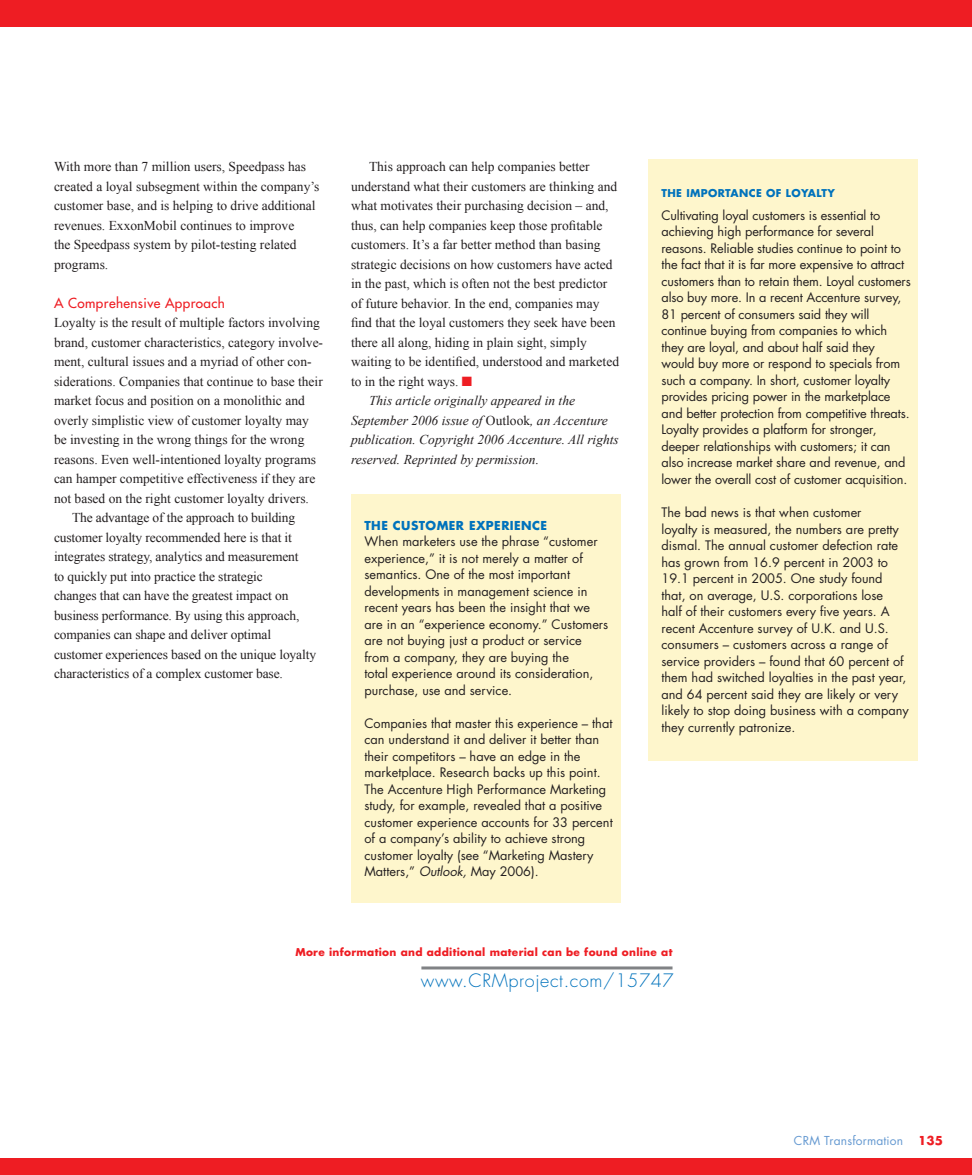
<style>
.page{position:relative;width:972px;height:1175px;background:#fff}
.page>*{position:absolute;margin:0;border:0;box-sizing:border-box;transform-origin:0 0}
.t1{font:300 18px "Futura";letter-spacing:.035em;color:#0072bc}
.t2{font:13.5px/19.5px "Times New Roman";color:#231f20}
.t3{font:italic 13.5px "Times New Roman";color:#231f20}
.t4{font:13.5px "Futura";letter-spacing:.03em;color:#ee1d23}
.t5{font:12.75px/16.5px "Futura";color:#231f20}
.t6{font:700 12px "Futura";letter-spacing:.035em;color:#0072bc}
.t7{font:12px "Futura";letter-spacing:.015em;color:#6599d1}
.t8{font:700 12px "Futura";color:#ee1d23}
.t9{font:700 10.5px "Futura";letter-spacing:.03em;color:#ee1d23}
.t10{font:700 10.5px "Futura";letter-spacing:.035em;color:#0072bc}
.s1{color:#ee1d23}
.s2{font-style:normal}
.s3{font-style:italic}
</style>
<div class="page">
<div style="left:0;top:1158px;width:972px;height:16px;background:#ee1d23"></div>
<div style="left:0;top:0;width:972px;height:27px;background:#ee1d23"></div>
<div style="left:351px;top:494px;width:270px;height:408px;background:#fef6cc"></div>
<div style="left:648px;top:159px;width:270px;height:601px;background:#fef6cc"></div>
<hr style="left:421px;top:966px;width:252px;height:3px;background:#808285">
<p class="t2" style="left:54px;top:157px;width:267px">With more than 7 million users, Speedpass has created a loyal subsegment within the company’s customer base, and is helping to drive additional revenues. ExxonMobil continues to improve<br>the Speedpass system by pilot-testing related programs.</p>
<p class="t4" style="left:54px;top:294px;width:172px">A Comprehensive Approach</p>
<p class="t2" style="left:54px;top:313px;width:267px">Loyalty is the result of multiple factors involving</p>
<p class="t2" style="left:54px;top:332px;width:271px">brand, customer characteristics, category involve-</p>
<p class="t2" style="left:54px;top:352px;width:259px">ment, cultural issues and a myriad of other con-</p>
<p class="t2" style="left:54px;top:371px;width:270px">siderations. Companies that continue to base their</p>
<p class="t2" style="left:54px;top:391px;width:252px">market focus and position on a monolithic and</p>
<p class="t2" style="left:54px;top:410px;width:256px">overly simplistic view of customer loyalty may</p>
<p class="t2" style="left:54px;top:430px;width:252px">be investing in the wrong things for the wrong</p>
<p class="t2" style="left:54px;top:449px;width:264px">reasons. Even well-intentioned loyalty programs</p>
<p class="t2" style="left:54px;top:469px;width:263px">can hamper competitive effectiveness if they are</p>
<p class="t2" style="left:54px;top:488px;width:256px">not based on the right customer loyalty drivers.</p>
<p class="t2" style="left:72px;top:508px;width:225px">The advantage of the approach to building</p>
<p class="t2" style="left:54px;top:527px;width:239px">customer loyalty recommended here is that it</p>
<p class="t2" style="left:54px;top:547px;width:246px">integrates strategy, analytics and measurement</p>
<p class="t2" style="left:54px;top:566px;width:210px">to quickly put into practice the strategic</p>
<p class="t2" style="left:54px;top:586px;width:236px">changes that can have the greatest impact on</p>
<p class="t2" style="left:54px;top:605px;width:247px">business performance. By using this approach,</p>
<p class="t2" style="left:54px;top:625px;width:219px">companies can shape and deliver optimal</p>
<p class="t2" style="left:54px;top:644px;width:264px">customer experiences based on the unique loyalty</p>
<p class="t2" style="left:54px;top:664px;width:231px">characteristics of a complex customer base.</p>
<p class="t2" style="left:369px;top:157px;width:222px">This approach can help companies better</p>
<p class="t2" style="left:351px;top:176px;width:268px">understand what their customers are thinking and</p>
<p class="t2" style="left:351px;top:196px;width:259px">what motivates their purchasing decision – and,</p>
<p class="t2" style="left:351px;top:215px;width:253px">thus, can help companies keep those profitable</p>
<p class="t2" style="left:351px;top:235px;width:251px">customers. It’s a far better method than basing</p>
<p class="t2" style="left:351px;top:254px;width:263px">strategic decisions on how customers have acted</p>
<p class="t2" style="left:351px;top:274px;width:258px">in the past, which is often not the best predictor</p>
<p class="t2" style="left:351px;top:293px;width:250px">of future behavior. In the end, companies may</p>
<p class="t2" style="left:351px;top:313px;width:266px">find that the loyal customers they seek have been</p>
<p class="t2" style="left:351px;top:332px;width:237px">there all along, hiding in plain sight, simply</p>
<p class="t2" style="left:351px;top:352px;width:270px">waiting to be identified, understood and marketed</p>
<p class="t2" style="left:351px;top:371px;width:123px">to in the right ways. <span class="s1">■</span></p>
<p class="t3" style="left:369px;top:393px;width:208px">This article originally appeared in the</p>
<p class="t3" style="left:351px;top:412px;width:258px">September 2006 issue of <span class="s2">Outlook</span>, an Accenture</p>
<p class="t3" style="left:351px;top:432px;width:269px">publication. Copyright 2006 Accenture. All rights</p>
<p class="t3" style="left:351px;top:451px;width:190px">reserved. Reprinted by permission.</p>
<p class="t6" style="left:364px;top:517px;width:184px">The Customer Experience</p>
<p class="t5" style="left:364px;top:533px;width:245px">When marketers use the phrase “customer experience,” it is not merely a matter of semantics. One of the most important developments in management science in recent years has been the insight that we are in an “experience economy.” Customers are not buying just a product or service from a company, they are buying the<br>total experience around its consideration, purchase, use and service.</p>
<p class="t5" style="left:364px;top:714px;width:250px">Companies that master this experience – that can understand it and deliver it better than their competitors – have an edge in the marketplace. Research backs up this point.<br>The Accenture High Performance Marketing study, for example, revealed that a positive customer experience accounts for 33 percent of a company’s ability to achieve strong customer loyalty (see “Marketing Mastery Matters,” <span class="s3">Outlook,</span> May 2006).</p>
<p class="t10" style="left:662px;top:185px;width:33px">The Imp</p>
<p class="t10" style="left:708px;top:185px;width:128px">ortance of Loyalty</p>
<p class="t5" style="left:662px;top:207px;width:251px">Cultivating loyal customers is essential to achieving high performance for several reasons. Reliable studies continue to point to the fact that it is far more expensive to attract customers than to retain them. Loyal customers also buy more. In a recent Accenture survey, 81 percent of consumers said they will continue buying from companies to which they are loyal, and about half said they would buy more or respond to specials from such a company. In short, customer loyalty provides pricing power in the marketplace and better protection from competitive threats.<br>Loyalty provides a platform for stronger, deeper relationships with customers; it can also increase market share and revenue, and lower the overall cost of customer acquisition.</p>
<p class="t5" style="left:662px;top:504px;width:249px">The bad news is that when customer<br>loyalty is measured, the numbers are pretty dismal. The annual customer defection rate has grown from 16.9 percent in 2003 to 19.1 percent in 2005. One study found that, on average, U.S. corporations lose<br>half of their customers every five years. A recent Accenture survey of U.K. and U.S. consumers – customers across a range of service providers – found that 60 percent of them had switched loyalties in the past year, and 64 percent said they are likely or very likely to stop doing business with a company they currently patronize.</p>
<p class="t9" style="left:295px;top:944px;width:379px">More information and additional material can be found online at</p>
<h1 class="t1" style="left:421px;top:969px;width:254px">www.CRMproject.com/15747</h1>
<p class="t7" style="left:794px;top:1132px;width:111px">CRM Transformation</p>
<p class="t8" style="left:918px;top:1132px;width:26px">135</p>
</div>
